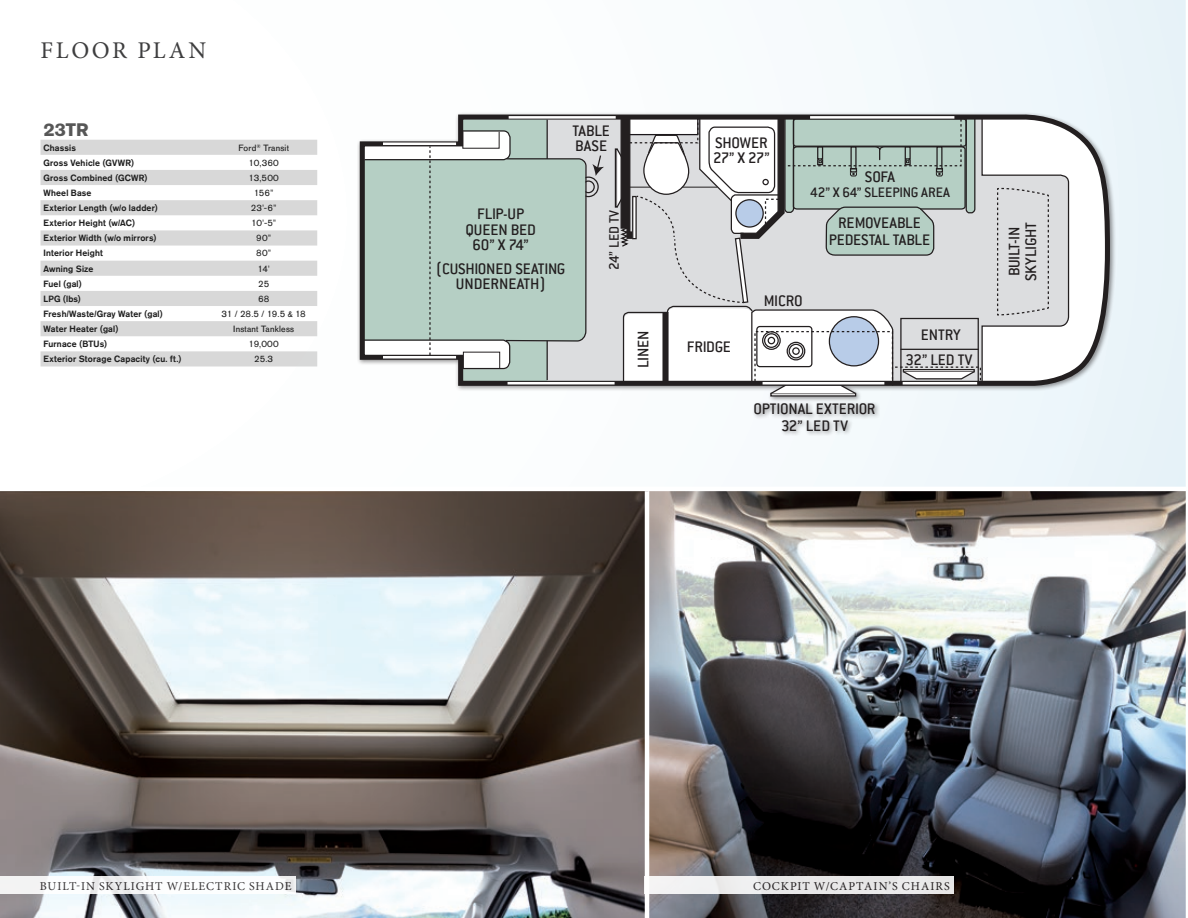
<style>
.page{position:relative;width:1188px;height:918px;background:#fff}
.page>*{position:absolute;margin:0;border:0;box-sizing:border-box;transform-origin:0 0}
.t1{font:24px "Minion Pro";letter-spacing:.11em;color:#3e3e3f}
.t2{font:700 18px "AG Old Face";color:#57585a}
.t3{font:500 16.8px/15.1px "Conduit ITC";letter-spacing:-.01em;color:#231f20;text-align:center}
.t4{font:500 15.15px "Conduit ITC";color:#231f20}
.t5{font:12px "Minion Pro";letter-spacing:.08em;color:#231f20}
.t6{font:500 9px "AG Old Face";letter-spacing:.025em;color:#231f20}
.t7{font:9px "AG Old Face";letter-spacing:.02em;color:#231f20}
</style>
<div class="page">
<div style="left:0;top:0;width:1188px;height:918px;background:linear-gradient(to right,#fff,#edf5fa)"></div>
<img style="left:649px;top:491px;width:537px;height:427px">
<img style="left:0;top:491px;width:645px;height:427px">
<svg style="left:40px;top:140px;width:277px;height:227px;fill:#d8d9d9"></svg>
<hr style="left:0;top:487px;width:1188px;height:4px;background:#fff">
<div style="left:0;top:877px;width:296px;height:17px;background:#fff"></div>
<hr style="left:645px;top:491px;width:4px;height:427px;background:#fff">
<div style="left:645px;top:877px;width:309px;height:17px;background:#e9e9e9"></div>
<hr style="left:1186px;top:0;width:2px;height:918px;background:#fff">
<div style="left:357px;top:111px;width:759px;height:325px;background:#231f20;opacity:.5"></div>
<div style="left:770px;top:393px;width:86px;height:4px;border:1px solid #231f20"></div>
<svg style="left:357px;top:112px;width:756px;height:278px"></svg>
<hr style="left:509px;top:116px;width:107px;height:3px;background:#fff">
<hr style="left:508px;top:382px;width:107px;height:2px;background:#fff">
<svg style="left:361px;top:119px;width:243px;height:262px;background:#bbccc5"></svg>
<svg style="left:615px;top:115px;width:455px;height:280px"></svg>
<h1 class="t1" style="left:41px;top:34px;width:167px">FLOOR PLAN</h1>
<h2 class="t2" style="left:43px;top:119px;width:46px">23TR</h2>
<p class="t6" style="left:43px;top:142px;width:34px">Chassis</p>
<p class="t7" style="left:239px;top:142px;width:52px">Ford<sup>®</sup> Transit</p>
<p class="t6" style="left:43px;top:157px;width:92px">Gross Vehicle (GVWR)</p>
<p class="t7" style="left:249px;top:157px;width:32px">10,360</p>
<p class="t6" style="left:43px;top:172px;width:106px">Gross Combined (GCWR)</p>
<p class="t7" style="left:249px;top:173px;width:32px">13,500</p>
<p class="t6" style="left:43px;top:187px;width:50px">Wheel Base</p>
<p class="t7" style="left:254px;top:188px;width:21px">156”</p>
<p class="t6" style="left:43px;top:203px;width:116px">Exterior Length (w/o ladder)</p>
<p class="t7" style="left:251px;top:203px;width:27px">23’-6”</p>
<p class="t6" style="left:43px;top:218px;width:93px">Exterior Height (w/AC)</p>
<p class="t7" style="left:251px;top:218px;width:26px">10’-5”</p>
<p class="t6" style="left:43px;top:233px;width:115px">Exterior Width (w/o mirrors)</p>
<p class="t7" style="left:256px;top:233px;width:16px">90”</p>
<p class="t6" style="left:43px;top:248px;width:61px">Interior Height</p>
<p class="t7" style="left:256px;top:248px;width:16px">80”</p>
<p class="t6" style="left:43px;top:263px;width:51px">Awning Size</p>
<p class="t7" style="left:258px;top:263px;width:14px">14’</p>
<p class="t6" style="left:43px;top:278px;width:40px">Fuel (gal)</p>
<p class="t7" style="left:258px;top:278px;width:13px">25</p>
<p class="t6" style="left:43px;top:293px;width:39px">LPG (lbs)</p>
<p class="t7" style="left:258px;top:294px;width:13px">68</p>
<p class="t6" style="left:43px;top:308px;width:121px">Fresh/Waste/Gray Water (gal)</p>
<p class="t7" style="left:222px;top:309px;width:86px">31 / 28.5 / 19.5 &amp; 18</p>
<p class="t6" style="left:43px;top:324px;width:77px">Water Heater (gal)</p>
<p class="t7" style="left:233px;top:324px;width:62px">Instant Tankless</p>
<p class="t6" style="left:43px;top:339px;width:65px">Furnace (BTUs)</p>
<p class="t7" style="left:249px;top:339px;width:32px">19,000</p>
<p class="t6" style="left:43px;top:354px;width:140px">Exterior Storage Capacity (cu. ft.)</p>
<p class="t7" style="left:254px;top:354px;width:21px">25.3</p>
<h3 class="t3" style="left:573px;top:123px;width:39px;text-align:left">TABLE<br>BASE</h3>
<h3 class="t3" style="left:465px;top:206px;width:72px">FLIP-UP<br>QUEEN BED<br>60” X 74”</h3>
<h3 class="t3" style="left:436px;top:261px;width:131px">(CUSHIONED SEATING<br>UNDERNEATH)</h3>
<h3 class="t4" style="left:605px;top:270px;width:61px;rotate:-90deg">24” LED TV</h3>
<h3 class="t3" style="left:636px;top:368px;width:39px;rotate:-90deg">LINEN</h3>
<h3 class="t3" style="left:713px;top:135px;width:58px;text-align:left">SHOWER<br>27” X 27”</h3>
<h3 class="t3" style="left:865px;top:169px;width:32px">SOFA</h3>
<h3 class="t4" style="left:810px;top:184px;width:142px">42” X 64” SLEEPING AREA</h3>
<h3 class="t3" style="left:829px;top:214px;width:103px;line-height:16.8px">REMOVEABLE<br>PEDESTAL TABLE</h3>
<h3 class="t3" style="left:687px;top:339px;width:46px">FRIDGE</h3>
<h3 class="t3" style="left:764px;top:293px;width:41px">MICRO</h3>
<h3 class="t3" style="left:921px;top:327px;width:42px">ENTRY</h3>
<h3 class="t3" style="left:906px;top:352px;width:68px">32” LED TV</h3>
<h3 class="t3" style="left:754px;top:400px;width:123px;line-height:16.8px">OPTIONAL EXTERIOR<br>32” LED TV</h3>
<h3 class="t3" style="left:1006px;top:281px;width:61px;line-height:16.8px;text-align:left;rotate:-90deg">BUILT-IN<br>SKYLIGHT</h3>
<h3 class="t5" style="left:40px;top:878px;width:253px">BUILT-IN SKYLIGHT W/ELECTRIC SHADE</h3>
<h3 class="t5" style="left:753px;top:878px;width:198px">COCKPIT W/CAPTAIN’S CHAIRS</h3>
</div>
